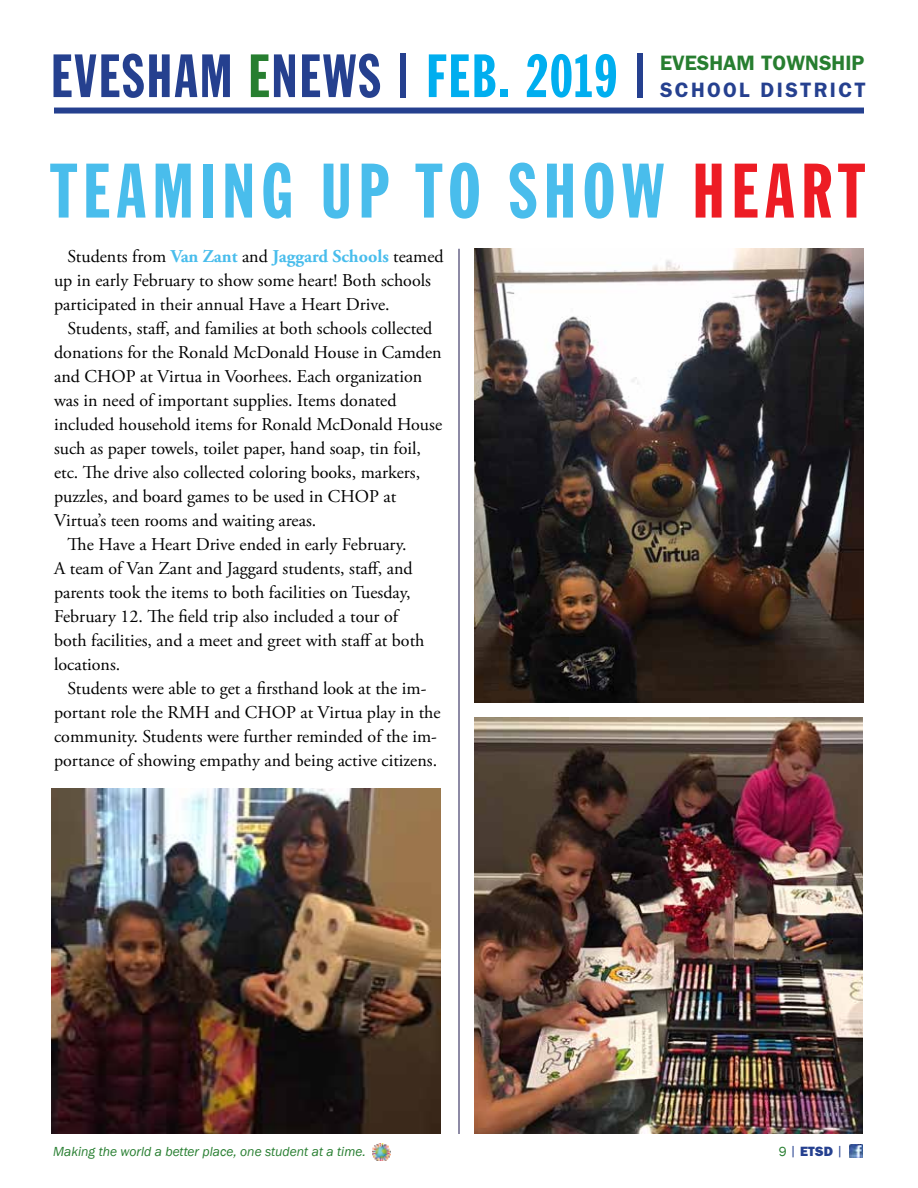
<style>
.page{position:relative;width:918px;height:1188px;background:#fff}
.page>*{position:absolute;margin:0;border:0;box-sizing:border-box;transform-origin:0 0}
.t1{font:75.75px "Franklin Gothic Extra Cond";letter-spacing:.09em;color:#49bdec}
.t2{font:60px "Franklin Gothic Extra Cond";letter-spacing:.04em;color:#25408f}
.t3{font:600 20.85px "Franklin Gothic";color:#277e30}
.t4{font:600 20.85px "Franklin Gothic";letter-spacing:.11em;color:#25408f}
.t5{font:18px/24px "Adobe Garamond Pro";color:#000}
.t6{font:italic 13.5px "Franklin Gothic";color:#277e30}
.t7{font:800 13.5px "Franklin Gothic";color:#25408f}
.s1{color:#277e30}
.s2{color:#00aeef}
.s3{color:#ed1c24}
.s4{font-weight:700;color:#49bdec}
.s5{font-weight:400;color:#277e30}
.s6{font-weight:400}
</style>
<div class="page">
<svg style="left:850px;top:1145px;width:13px;height:13px"></svg>
<img style="left:372px;top:1143px;width:18px;height:18px">
<img style="left:474px;top:718px;width:389px;height:416px">
<hr style="left:459px;top:249px;width:1px;height:885px;background:#1c174d">
<div style="left:54px;top:108px;width:810px;height:6px;background:#25408f"></div>
<img style="left:51px;top:788px;width:390px;height:346px">
<img style="left:474px;top:249px;width:390px;height:453px">
<h2 class="t2" style="left:51px;top:44px;width:597px">EVESHAM <span class="s1">E</span>NEWS | <span class="s2">FEB. 2019</span> |</h2>
<p class="t3" style="left:660px;top:50px;width:206px">EVESHAM TOWNSHIP</p>
<p class="t4" style="left:660px;top:77px;width:207px">SCHOOL DISTRICT</p>
<h1 class="t1" style="left:51px;top:150px;width:815px">TEAMING UP TO SHOW <span class="s3">HEART</span></h1>
<p class="t5" style="left:54px;top:245px;width:391px;text-indent:14px">Students from <span class="s4">Van Zant</span> and <span class="s4">Jaggard Schools</span> teamed up in early February to show some heart! Both schools participated in their annual Have a Heart Drive.</p>
<p class="t5" style="left:68px;top:317px;width:366px">Students, staff, and families at both schools collected</p>
<p class="t5" style="left:54px;top:341px;width:389px">donations for the Ronald McDonald House in Camden</p>
<p class="t5" style="left:54px;top:365px;width:370px">and CHOP at Virtua in Voorhees. Each organization</p>
<p class="t5" style="left:54px;top:389px;width:344px">was in need of important supplies. Items donated</p>
<p class="t5" style="left:54px;top:413px;width:390px">included household items for Ronald McDonald House</p>
<p class="t5" style="left:54px;top:437px;width:368px">such as paper towels, toilet paper, hand soap, tin foil,</p>
<p class="t5" style="left:54px;top:461px;width:368px">etc. The drive also collected coloring books, markers,</p>
<p class="t5" style="left:54px;top:485px;width:344px">puzzles, and board games to be used in CHOP at</p>
<p class="t5" style="left:54px;top:509px;width:264px">Virtua’s teen rooms and waiting areas.</p>
<p class="t5" style="left:68px;top:533px;width:341px">The Have a Heart Drive ended in early February.</p>
<p class="t5" style="left:54px;top:557px;width:360px">A team of Van Zant and Jaggard students, staff, and</p>
<p class="t5" style="left:54px;top:581px;width:358px">parents took the items to both facilities on Tuesday,</p>
<p class="t5" style="left:54px;top:605px;width:346px">February 12. The field trip also included a tour of</p>
<p class="t5" style="left:54px;top:629px;width:372px">both facilities, and a meet and greet with staff at both</p>
<p class="t5" style="left:54px;top:653px;width:68px">locations.</p>
<p class="t5" style="left:68px;top:677px;width:360px">Students were able to get a firsthand look at the im-</p>
<p class="t5" style="left:54px;top:701px;width:388px">portant role the RMH and CHOP at Virtua play in the</p>
<p class="t5" style="left:54px;top:725px;width:384px">community. Students were further reminded of the im-</p>
<p class="t5" style="left:54px;top:749px;width:385px">portance of showing empathy and being active citizens.</p>
<p class="t6" style="left:53px;top:1143px;width:314px">Making the world a better place, one student at a time.</p>
<p class="t7" style="left:779px;top:1144px;width:66px"><span class="s5">9</span> <span class="s6">|</span> ETSD <span class="s6">|</span></p>
</div>
